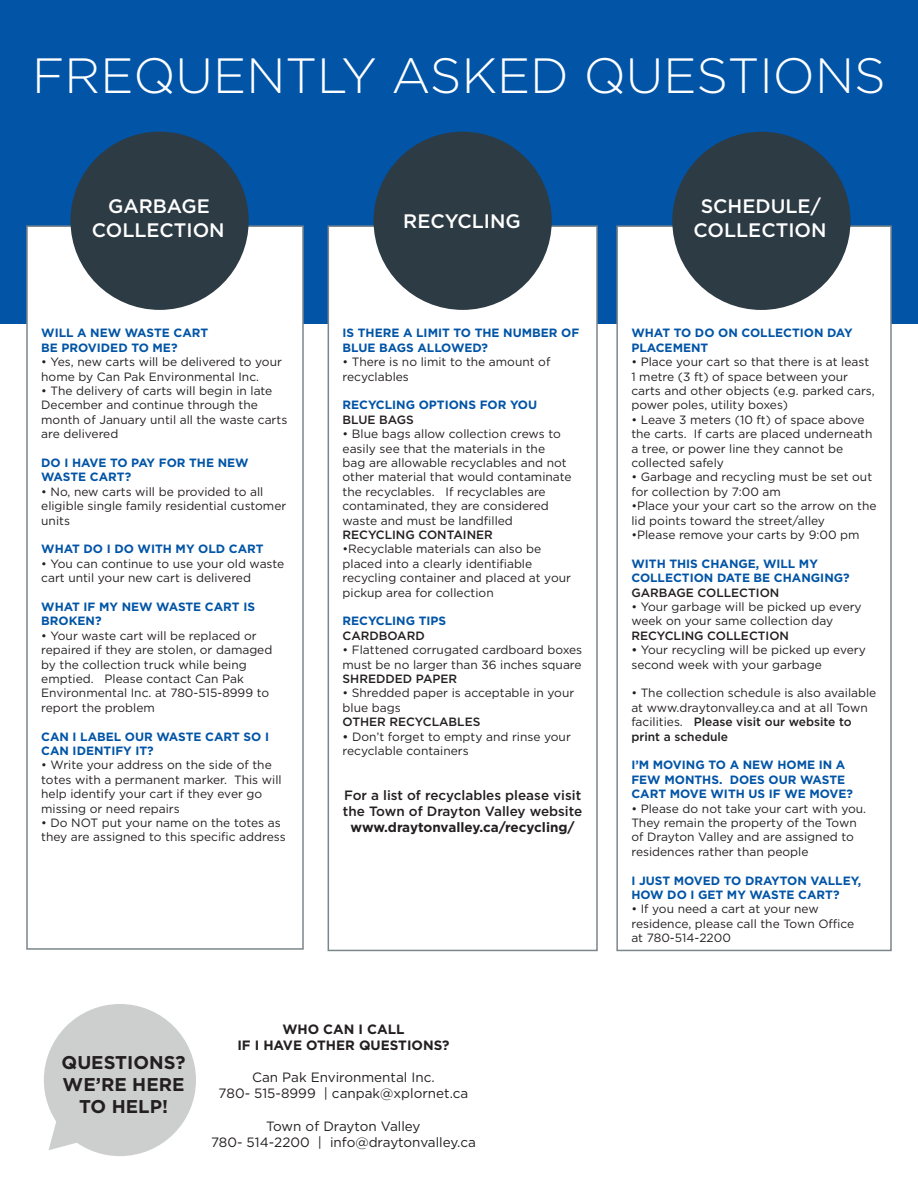
<style>
.page{position:relative;width:918px;height:1188px;background:#fff}
.page>*{position:absolute;margin:0;border:0;box-sizing:border-box;transform-origin:0 0}
.t1{font:300 49.5px "Gotham";color:#fff}
.t2{font:500 19.5px/23.4px "Gotham";color:#fff;text-align:center}
.t3{font:700 18.45px/22.2px "Gotham";color:#231f20;text-align:center}
.t4{font:13.5px "Gotham";color:#231f20}
.t5{font:700 13.5px "Gotham";color:#231f20}
.t6{font:500 13.5px/16.2px "Gotham";color:#231f20}
.t7{font:12px/14.4px "Gotham";color:#231f20}
.t8{font:700 12px/14.4px "Gotham";color:#0154a6}
.t9{font:500 12px "Gotham";color:#231f20}
.s1{font-weight:500}
</style>
<div class="page">
<div style="left:0;top:0;width:918px;height:324px;background:#0154a6"></div>
<div style="left:617px;top:226px;width:274px;height:724px;background:#fff"></div>
<div style="left:616px;top:225px;width:276px;height:726px;border:2px solid #7b868a"></div>
<div style="left:27px;top:226px;width:276px;height:723px;background:#fff"></div>
<div style="left:26px;top:225px;width:278px;height:725px;border:2px solid #7b868a"></div>
<div style="left:328px;top:226px;width:269px;height:724px;background:#fff"></div>
<div style="left:328px;top:225px;width:270px;height:726px;border:2px solid #7b868a"></div>
<div style="left:70px;top:132px;width:179px;height:178px;background:#2d3b44;border-radius:50%"></div>
<div style="left:374px;top:132px;width:178px;height:178px;background:#2d3b44;border-radius:50%"></div>
<div style="left:672px;top:132px;width:179px;height:178px;background:#2d3b44;border-radius:50%"></div>
<svg style="left:44px;top:1004px;width:152px;height:152px"></svg>
<p class="t1" style="left:32px;top:44px;width:855px">FREQUENTLY ASKED QUESTIONS</p>
<p class="t2" style="left:108px;top:194px;width:103px">GARBAGE</p>
<p class="t2" style="left:92px;top:218px;width:134px">COLLECTION</p>
<p class="t8" style="left:41px;top:326px;width:169px">WILL A NEW WASTE CART</p>
<p class="t8" style="left:41px;top:340px;width:138px">BE PROVIDED TO ME?</p>
<p class="t7" style="left:41px;top:354px;width:242px">• Yes, new carts will be delivered to your home by Can Pak Environmental Inc.</p>
<p class="t7" style="left:41px;top:383px;width:248px">• The delivery of carts will begin in late<br>December and continue through the month of January until all the waste carts are delivered</p>
<p class="t8" style="left:41px;top:455px;width:209px">DO I HAVE TO PAY FOR THE NEW<br>WASTE CART?</p>
<p class="t7" style="left:41px;top:484px;width:247px">• No, new carts will be provided to all eligible single family residential customer units</p>
<p class="t8" style="left:41px;top:542px;width:224px">WHAT DO I DO WITH MY OLD CART</p>
<p class="t7" style="left:41px;top:556px;width:245px">• You can continue to use your old waste cart until your new cart is delivered</p>
<p class="t8" style="left:41px;top:599px;width:215px">WHAT IF MY NEW WASTE CART IS<br>BROKEN?</p>
<p class="t7" style="left:41px;top:628px;width:233px">• Your waste cart will be replaced or repaired if they are stolen, or damaged by the collection truck while being emptied. Please contact Can Pak Environmental Inc. at 780-515-8999 to report the problem</p>
<p class="t8" style="left:41px;top:729px;width:229px">CAN I LABEL OUR WASTE CART SO I<br>CAN IDENTIFY IT?</p>
<p class="t7" style="left:41px;top:758px;width:242px">• Write your address on the side of the totes with a permanent marker. This will help identify your cart if they ever go missing or need repairs</p>
<p class="t7" style="left:41px;top:815px;width:246px">• Do NOT put your name on the totes as they are assigned to this specific address</p>
<p class="t2" style="left:403px;top:209px;width:119px">RECYCLING</p>
<p class="t8" style="left:343px;top:326px;width:238px">IS THERE A LIMIT TO THE NUMBER OF<br>BLUE BAGS ALLOWED?</p>
<p class="t7" style="left:343px;top:354px;width:209px">• There is no limit to the amount of recyclables</p>
<p class="t8" style="left:343px;top:398px;width:196px">RECYCLING OPTIONS FOR YOU</p>
<p class="t9" style="left:343px;top:412px;width:73px">BLUE BAGS</p>
<p class="t7" style="left:343px;top:426px;width:230px">• Blue bags allow collection crews to easily see that the materials in the<br>bag are allowable recyclables and not other material that would contaminate the recyclables. If recyclables are contaminated, they are considered waste and must be landfilled</p>
<p class="t9" style="left:343px;top:527px;width:152px">RECYCLING CONTAINER</p>
<p class="t7" style="left:343px;top:542px;width:230px">•Recyclable materials can also be placed into a clearly identifiable recycling container and placed at your pickup area for collection</p>
<p class="t8" style="left:343px;top:614px;width:105px">RECYCLING TIPS</p>
<p class="t9" style="left:343px;top:628px;width:84px">CARDBOARD</p>
<p class="t7" style="left:343px;top:642px;width:241px">• Flattened corrugated cardboard boxes must be no larger than 36 inches square</p>
<p class="t9" style="left:343px;top:671px;width:116px">SHREDDED PAPER</p>
<p class="t7" style="left:343px;top:686px;width:233px">• Shredded paper is acceptable in your blue bags</p>
<p class="t9" style="left:343px;top:714px;width:139px">OTHER RECYCLABLES</p>
<p class="t7" style="left:343px;top:729px;width:230px"><span class="s1">•</span> Don’t forget to empty and rinse your recyclable containers</p>
<p class="t6" style="left:343px;top:787px;width:241px">For a list of recyclables please visit the Town of Drayton Valley website</p>
<p class="t5" style="left:351px;top:819px;width:226px">www.draytonvalley.ca/recycling/</p>
<p class="t3" style="left:62px;top:1051px;width:125px">QUESTIONS?</p>
<p class="t3" style="left:63px;top:1073px;width:123px">WE’RE HERE<br>TO HELP!</p>
<p class="t5" style="left:282px;top:1020px;width:124px">WHO CAN I CALL</p>
<p class="t5" style="left:237px;top:1036px;width:214px">IF I HAVE OTHER QUESTIONS?</p>
<p class="t4" style="left:252px;top:1069px;width:184px">Can Pak Environmental Inc.</p>
<p class="t4" style="left:219px;top:1085px;width:251px">780- 515-8999 | canpak@xplornet.ca</p>
<p class="t4" style="left:266px;top:1117px;width:156px">Town of Drayton Valley</p>
<p class="t4" style="left:211px;top:1134px;width:266px">780- 514-2200 | info@draytonvalley.ca</p>
<p class="t2" style="left:694px;top:195px;width:134px">SCHEDULE/<br>COLLECTION</p>
<p class="t8" style="left:631px;top:326px;width:223px">WHAT TO DO ON COLLECTION DAY</p>
<p class="t8" style="left:631px;top:340px;width:78px">PLACEMENT</p>
<p class="t7" style="left:631px;top:354px;width:245px">• Place your cart so that there is at least 1 metre (3 ft) of space between your carts and other objects (e.g. parked cars, power poles, utility boxes)</p>
<p class="t7" style="left:631px;top:412px;width:243px">• Leave 3 meters (10 ft) of space above the carts. If carts are placed underneath a tree, or power line they cannot be collected safely</p>
<p class="t7" style="left:631px;top:470px;width:242px">• Garbage and recycling must be set out for collection by 7:00 am</p>
<p class="t7" style="left:631px;top:498px;width:247px">•Place your your cart so the arrow on the lid points toward the street/alley</p>
<p class="t7" style="left:631px;top:527px;width:230px">•Please remove your carts by 9:00 pm</p>
<p class="t8" style="left:631px;top:556px;width:220px">WITH THIS CHANGE, WILL MY<br>COLLECTION DATE BE CHANGING?</p>
<p class="t9" style="left:631px;top:584px;width:149px">GARBAGE COLLECTION</p>
<p class="t7" style="left:631px;top:599px;width:232px">• Your garbage will be picked up every week on your same collection day</p>
<p class="t9" style="left:631px;top:628px;width:159px">RECYCLING COLLECTION</p>
<p class="t7" style="left:631px;top:642px;width:236px"><span class="s1">•</span> Your recycling will be picked up every second week with your garbage</p>
<p class="t7" style="left:631px;top:686px;width:247px">• The collection schedule is also available at www.draytonvalley.ca and at all Town facilities. <span class="s1">Please visit our website to print a schedule</span></p>
<p class="t8" style="left:631px;top:758px;width:223px">I’M MOVING TO A NEW HOME IN A<br>FEW MONTHS. DOES OUR WASTE<br>CART MOVE WITH US IF WE MOVE?</p>
<p class="t7" style="left:631px;top:801px;width:236px">• Please do not take your cart with you.<br>They remain the property of the Town of Drayton Valley and are assigned to residences rather than people</p>
<p class="t8" style="left:631px;top:873px;width:231px">I JUST MOVED TO DRAYTON VALLEY,<br>HOW DO I GET MY WASTE CART?</p>
<p class="t7" style="left:631px;top:902px;width:224px">• If you need a cart at your new residence, please call the Town Office</p>
<p class="t7" style="left:631px;top:930px;width:101px">at 780-514-2200</p>
</div>
